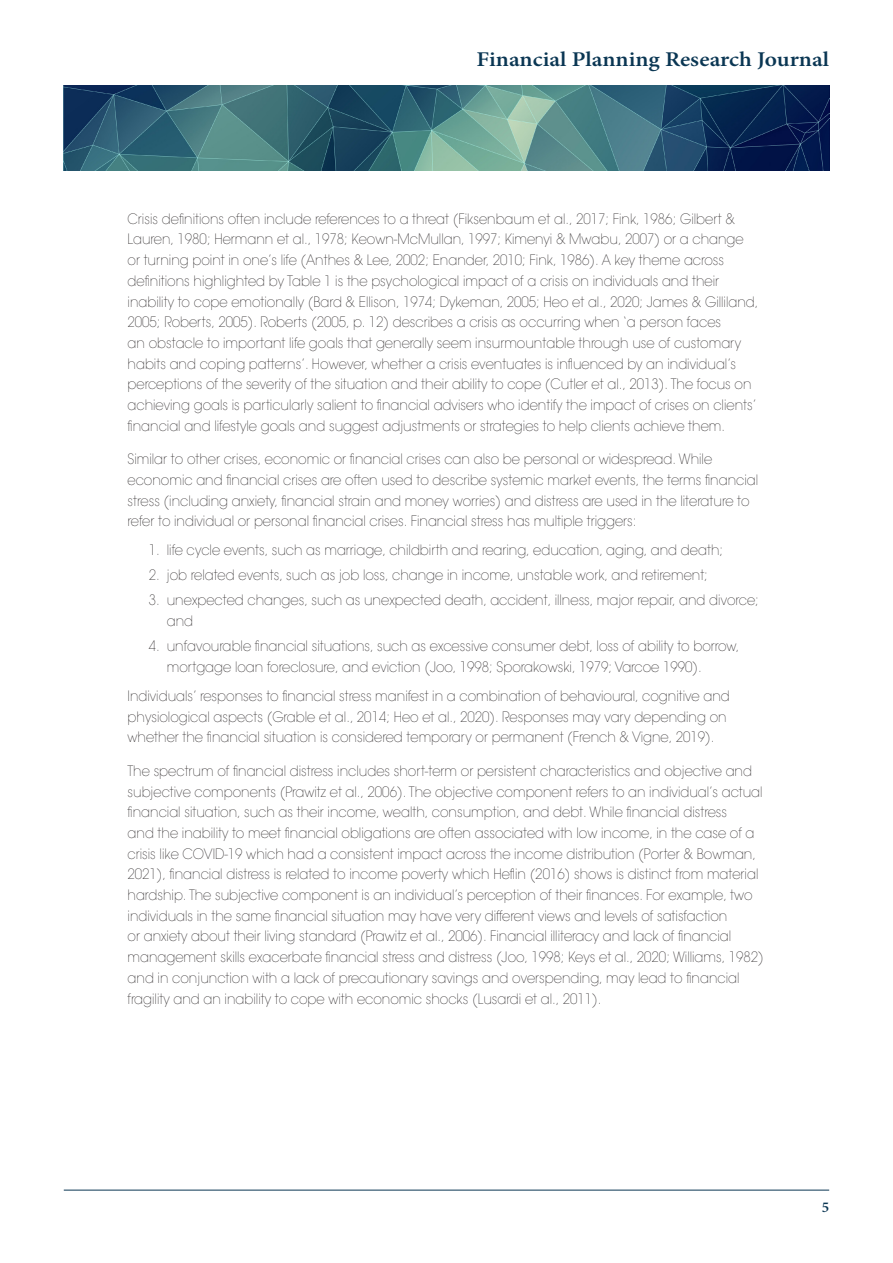
<style>
.page{position:relative;width:893px;height:1263px;background:#fff}
.page>*{position:absolute;margin:0;border:0;box-sizing:border-box;transform-origin:0 0}
.t1{font:600 21px "Minion Pro";color:#0a3653;scale:1.12 1}
.t2{font:600 15px "Minion Pro";color:#0a3653}
.Body_copy{font:200 14.25px/20.7px "Avant Garde";color:#231f20;scale:.93 1}
._5mm_indent{font:200 14.25px/20.7px "Avant Garde";color:#231f20;scale:.93 1}
</style>
<div class="page">
<hr style="left:64px;top:1190px;width:765px;height:1px;background:#0a3653">
<img style="left:64px;top:85px;width:765px;height:85px">
<h1 class="t1" style="left:476px;top:45px;width:316px">Financial Planning Research Journal</h1>
<p class="Body_copy" style="left:128px;top:208px;width:680px">Crisis definitions often include references to a threat (Fiksenbaum et al., 2017; Fink, 1986; Gilbert &amp; Lauren, 1980; Hermann et al., 1978; Keown-McMullan, 1997; Kimenyi &amp; Mwabu, 2007) or a change or turning point in one’s life (Anthes &amp; Lee, 2002; Enander, 2010; Fink, 1986). A key theme across definitions highlighted by Table 1 is the psychological impact of a crisis on individuals and their inability to cope emotionally (Bard &amp; Ellison, 1974; Dykeman, 2005; Heo et al., 2020; James &amp; Gilliland, 2005; Roberts, 2005). Roberts (2005, p. 12) describes a crisis as occurring when ‘a person faces<br>an obstacle to important life goals that generally seem insurmountable through use of customary habits and coping patterns’. However, whether a crisis eventuates is influenced by an individual’s perceptions of the severity of the situation and their ability to cope (Cutler et al., 2013). The focus on achieving goals is particularly salient to financial advisers who identify the impact of crises on clients’ financial and lifestyle goals and suggest adjustments or strategies to help clients achieve them.</p>
<p class="Body_copy" style="left:128px;top:449px;width:680px">Similar to other crises, economic or financial crises can also be personal or widespread. While economic and financial crises are often used to describe systemic market events, the terms financial stress (including anxiety, financial strain and money worries) and distress are used in the literature to refer to individual or personal financial crises. Financial stress has multiple triggers:</p>
<p class="_5mm_indent" style="left:149px;top:540px;width:619px">1. life cycle events, such as marriage, childbirth and rearing, education, aging, and death;</p>
<p class="_5mm_indent" style="left:149px;top:565px;width:603px">2. job related events, such as job loss, change in income, unstable work, and retirement;</p>
<p class="_5mm_indent" style="left:167px;top:590px;width:638px;text-indent:-18px">3. unexpected changes, such as unexpected death, accident, illness, major repair, and divorce; and</p>
<p class="_5mm_indent" style="left:167px;top:636px;width:617px;text-indent:-18px">4. unfavourable financial situations, such as excessive consumer debt, loss of ability to borrow, mortgage loan foreclosure, and eviction (Joo, 1998; Sporakowski, 1979; Varcoe 1990).</p>
<p class="Body_copy" style="left:128px;top:686px;width:649px">Individuals’ responses to financial stress manifest in a combination of behavioural, cognitive and physiological aspects (Grable et al., 2014; Heo et al., 2020). Responses may vary depending on whether the financial situation is considered temporary or permanent (French &amp; Vigne, 2019).</p>
<p class="Body_copy" style="left:128px;top:761px;width:686px">The spectrum of financial distress includes short-term or persistent characteristics and objective and subjective components (Prawitz et al., 2006). The objective component refers to an individual’s actual financial situation, such as their income, wealth, consumption, and debt. While financial distress<br>and the inability to meet financial obligations are often associated with low income, in the case of a crisis like COVID-19 which had a consistent impact across the income distribution (Porter &amp; Bowman, 2021), financial distress is related to income poverty which Heflin (2016) shows is distinct from material hardship. The subjective component is an individual’s perception of their finances. For example, two individuals in the same financial situation may have very different views and levels of satisfaction<br>or anxiety about their living standard (Prawitz et al., 2006). Financial illiteracy and lack of financial management skills exacerbate financial stress and distress (Joo, 1998; Keys et al., 2020; Williams, 1982) and in conjunction with a lack of precautionary savings and overspending, may lead to financial fragility and an inability to cope with economic shocks (Lusardi et al., 2011).</p>
<p class="t2" style="left:822px;top:1197px;width:9px">5</p>
</div>
